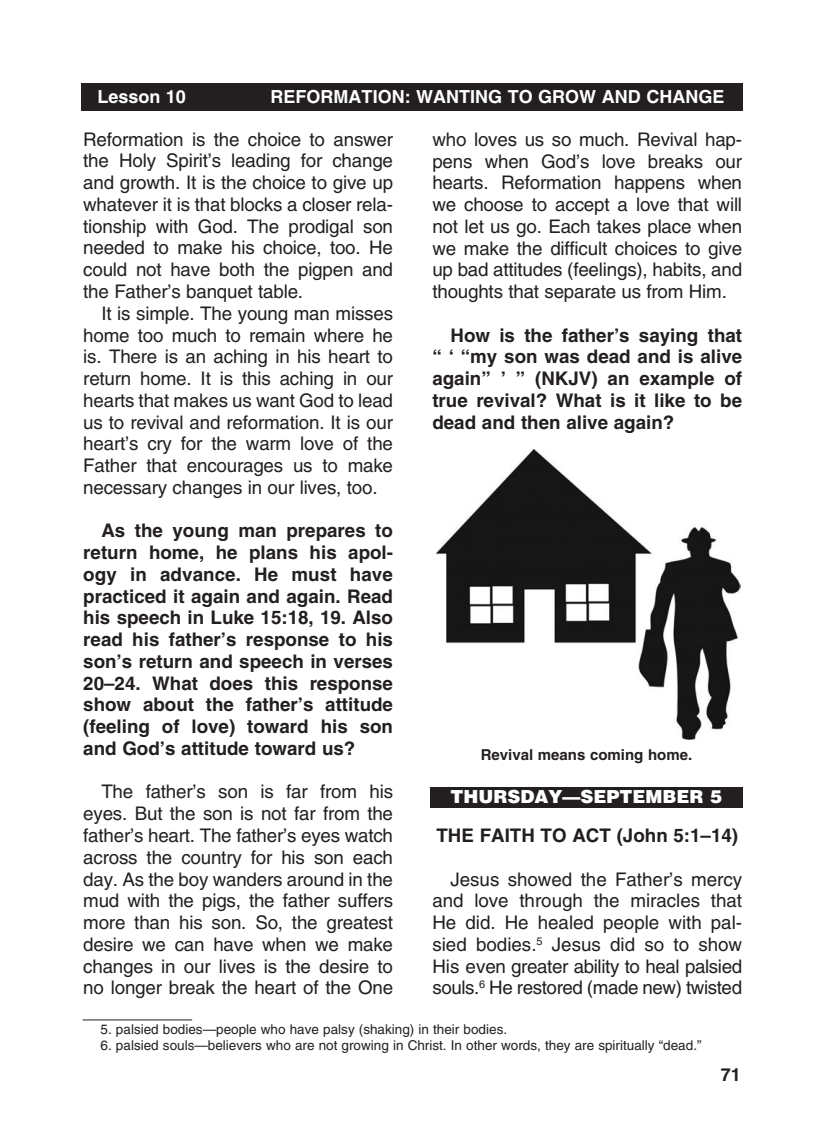
<style>
.page{position:relative;width:824px;height:1148px;background:#fff}
.page>*{position:absolute;margin:0;border:0;box-sizing:border-box;transform-origin:0 0}
._1-Body{font:18.75px/21.8px "Helvetica";letter-spacing:-.01em;color:#231f20;text-align:justify}
._2-Body_bold{font:700 18.75px/21.8px "Helvetica";color:#231f20;text-align:justify}
._5-subheads{font:700 18.75px "Helvetica";color:#231f20}
.t1{font:700 18px "Helvetica";color:#fff}
.t2{font:900 18px "Helvetica";color:#fff}
.t3{font:700 18px "Helvetica";color:#231f20}
._8-captions{font:700 15px "Helvetica";color:#231f20}
._7-footnotes{font:13.5px "Helvetica";color:#231f20}
._6-Footnotes_rule{font:13.5px "Helvetica";color:#231f20}
</style>
<div class="page">
<div style="left:81px;top:83px;width:662px;height:27px;background:#231f20"></div>
<div style="left:430px;top:787px;width:312px;height:20px;background:#231f20"></div>
<img style="left:436px;top:450px;width:304px;height:289px">
<hr style="left:82px;top:1019px;width:110px;height:1px;background:#231f20">
<p class="t1" style="left:97px;top:86px;width:90px">Lesson 10</p>
<p class="t1" style="left:270px;top:86px;width:455px">REFORMATION: WANTING TO GROW AND CHANGE</p>
<p class="_1-Body" style="left:83px;top:128px;width:311px">Reformation is the choice to answer the Holy Spirit’s leading for change and growth. It is the choice to give up whatever it is that blocks a closer rela&shy;tionship with God. The prodigal son needed to make his choice, too. He could not have both the pigpen and the Father’s banquet table.</p>
<p class="_1-Body" style="left:83px;top:302px;width:311px;text-indent:18px">It is simple. The young man misses home too much to remain where he is. There is an aching in his heart to return home. It is this aching in our hearts that makes us want God to lead us to revival and reformation. It is our heart’s cry for the warm love of the Father that encourages us to make necessary changes in our lives, too.</p>
<p class="_2-Body_bold" style="left:83px;top:519px;width:311px;text-indent:18px">As the young man prepares to return home, he plans his apol&shy;ogy in advance. He must have practiced it again and again. Read his speech in Luke 15:18, 19. Also read his father’s response to his son’s return and speech in verses 20–24. What does this response show about the father’s attitude (feeling of love) toward his son and God’s attitude toward us?</p>
<p class="_1-Body" style="left:83px;top:781px;width:311px;text-indent:18px">The father’s son is far from his eyes. But the son is not far from the father’s heart. The father’s eyes watch across the country for his son each day. As the boy wanders around in the mud with the pigs, the father suffers more than his son. So, the greatest desire we can have when we make changes in our lives is the desire to no longer break the heart of the One</p>
<p class="_1-Body" style="left:432px;top:128px;width:311px">who loves us so much. Revival hap&shy;pens when God’s love breaks our hearts. Reformation happens when we choose to accept a love that will not let us go. Each takes place when we make the difficult choices to give up bad attitudes (feelings), habits, and thoughts that separate us from Him.</p>
<p class="_2-Body_bold" style="left:432px;top:324px;width:311px;text-indent:18px">How is the father’s saying that “ ‘ “my son was dead and is alive again” ’ ” (NKJV) an example of true revival? What is it like to be dead and then alive again?</p>
<p class="_8-captions" style="left:480px;top:745px;width:213px">Revival means coming home.</p>
<p class="t2" style="left:450px;top:785px;width:273px">THURSDAY—SEPTEMBER 5</p>
<p class="_5-subheads" style="left:436px;top:824px;width:303px">THE FAITH TO ACT (John 5:1–14)</p>
<p class="_1-Body" style="left:432px;top:868px;width:311px;text-indent:18px">Jesus showed the Father’s mercy and love through the miracles that He did. He healed people with pal&shy;sied bodies. <sup>5</sup> Jesus did so to show His even greater ability to heal palsied souls. <sup>6</sup> He restored (made new) twisted</p>
<p class="_6-Footnotes_rule" style="left:101px;top:1021px;width:405px">5. palsied bodies—people who have palsy (shaking) in their bodies.</p>
<p class="_7-footnotes" style="left:101px;top:1037px;width:602px">6. palsied souls—believers who are not growing in Christ. In other words, they are spiritually “dead.”</p>
<p class="t3" style="left:720px;top:1063px;width:22px">71</p>
</div>
